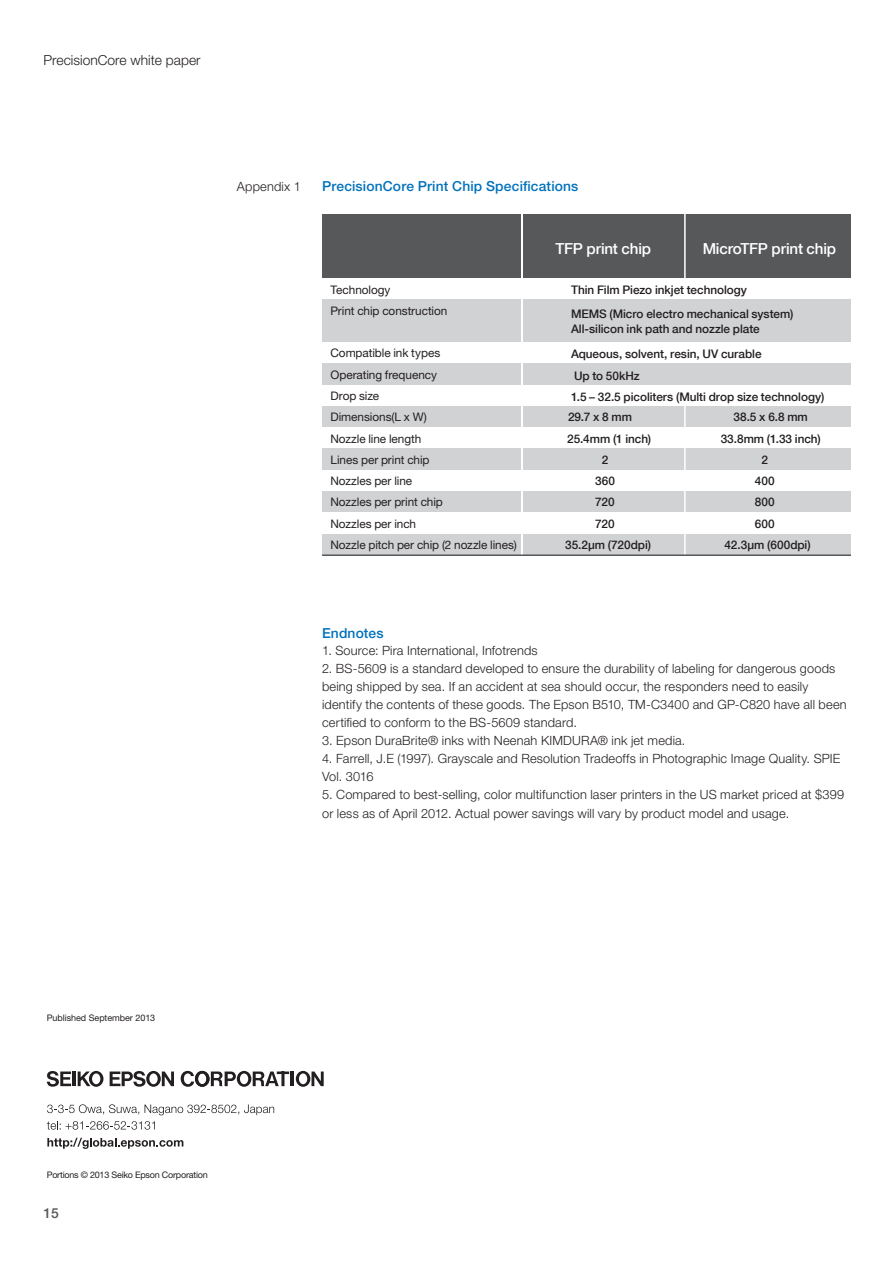
<style>
.page{position:relative;width:893px;height:1263px;background:#fff}
.page>*{position:absolute;margin:0;border:0;box-sizing:border-box;transform-origin:0 0}
.t1{font:500 15.15px "Helvetica Neue";letter-spacing:-.015em;color:#fff}
.t2{font:500 13.8px "Helvetica Neue LT Std";letter-spacing:.01em;color:#0072bc}
.t3{font:300 13.8px "Helvetica Neue LT Std";color:#231f20}
.t4{font:500 13.8px "Helvetica Neue LT Std";color:#57585a}
.t5{font:300 12.75px/18.1px "Helvetica Neue LT Std";letter-spacing:.015em;color:#231f20}
.t6{font:500 11.85px/24px "Helvetica Neue";letter-spacing:-.005em;color:#231f20}
.t7{font:11.85px/21.3px "Helvetica Neue LT Std";letter-spacing:-.005em;color:#231f20}
.t8{font:9px "Helvetica Neue LT Std";letter-spacing:-.025em;color:#231f20}
.t9{font:9px "Helvetica Neue LT Std";letter-spacing:-.005em;color:#231f20}
</style>
<div class="page">
<div style="left:523px;top:299px;width:328px;height:22px;background:#d1d2d4"></div>
<div style="left:523px;top:321px;width:328px;height:21px;background:#d1d2d4"></div>
<div style="left:523px;top:363px;width:328px;height:22px;background:#d1d2d4"></div>
<div style="left:523px;top:406px;width:328px;height:21px;background:#d1d2d4"></div>
<div style="left:523px;top:449px;width:328px;height:21px;background:#d1d2d4"></div>
<div style="left:523px;top:491px;width:328px;height:22px;background:#d1d2d4"></div>
<div style="left:523px;top:534px;width:328px;height:21px;background:#d1d2d4"></div>
<div style="left:523px;top:214px;width:328px;height:64px;background:#57585a"></div>
<div style="left:322px;top:214px;width:199px;height:64px;background:#57585a"></div>
<div style="left:322px;top:299px;width:199px;height:22px;background:#d1d2d4"></div>
<div style="left:322px;top:321px;width:199px;height:21px;background:#d1d2d4"></div>
<div style="left:322px;top:363px;width:199px;height:22px;background:#d1d2d4"></div>
<div style="left:322px;top:406px;width:199px;height:21px;background:#d1d2d4"></div>
<div style="left:322px;top:449px;width:199px;height:21px;background:#d1d2d4"></div>
<div style="left:322px;top:491px;width:199px;height:22px;background:#d1d2d4"></div>
<div style="left:322px;top:534px;width:199px;height:21px;background:#d1d2d4"></div>
<hr style="left:684px;top:214px;width:2px;height:64px;background:#fff">
<hr style="left:684px;top:406px;width:2px;height:168px;background:#fff">
<hr style="left:322px;top:554px;width:529px;height:2px;background:#57585a">
<svg style="left:47px;top:1104px;width:92px;height:10px"></svg>
<svg style="left:145px;top:1104px;width:129px;height:11px"></svg>
<svg style="left:47px;top:1121px;width:108px;height:9px"></svg>
<svg style="left:47px;top:1138px;width:136px;height:11px"></svg>
<hr style="left:73px;top:1071px;width:3px;height:15px;background:#231f20">
<svg style="left:78px;top:1071px;width:25px;height:16px"></svg>
<svg style="left:47px;top:1071px;width:24px;height:16px"></svg>
<svg style="left:110px;top:1071px;width:64px;height:16px"></svg>
<hr style="left:291px;top:1071px;width:3px;height:15px;background:#231f20">
<svg style="left:296px;top:1071px;width:28px;height:16px"></svg>
<svg style="left:181px;top:1071px;width:108px;height:16px"></svg>
<p class="t3" style="left:44px;top:51px;width:158px">PrecisionCore white paper</p>
<p class="t5" style="left:237px;top:177px;width:65px">Appendix 1</p>
<p class="t2" style="left:322px;top:178px;width:258px">PrecisionCore Print Chip Specifications</p>
<p class="t7" style="left:330px;top:278px;width:118px">Technology<br>Print chip construction</p>
<p class="t7" style="left:330px;top:342px;width:188px">Compatible ink types<br>Operating frequency<br>Drop size<br>Dimensions(L x W)<br>Nozzle line length<br>Lines per print chip<br>Nozzles per line<br>Nozzles per print chip<br>Nozzles per inch<br>Nozzle pitch per chip (2 nozzle lines)</p>
<p class="t1" style="left:555px;top:239px;width:97px">TFP print chip</p>
<p class="t1" style="left:703px;top:239px;width:135px">MicroTFP print chip</p>
<p class="t6" style="left:571px;top:277px;width:224px">Thin Film Piezo inkjet technology<br>MEMS (Micro electro mechanical system)</p>
<p class="t6" style="left:571px;top:316px;width:192px;line-height:25.5px">All-silicon ink path and nozzle plate<br>Aqueous, solvent, resin, UV curable</p>
<p class="t6" style="left:571px;top:365px;width:255px;line-height:21.3px">Up to 50kHz<br>1.5 – 32.5 picoliters (Multi drop size technology)</p>
<p class="t6" style="left:568px;top:405px;width:65px">29.7 x 8 mm</p>
<p class="t6" style="left:734px;top:405px;width:76px">38.5 x 6.8 mm</p>
<p class="t6" style="left:567px;top:426px;width:85px">25.4mm (1 inch)</p>
<p class="t6" style="left:721px;top:426px;width:102px">33.8mm (1.33 inch)</p>
<p class="t6" style="left:602px;top:447px;width:8px">2</p>
<p class="t6" style="left:761px;top:447px;width:8px">2</p>
<p class="t6" style="left:595px;top:469px;width:21px">360</p>
<p class="t6" style="left:755px;top:469px;width:21px">400</p>
<p class="t6" style="left:595px;top:490px;width:21px">720</p>
<p class="t6" style="left:755px;top:490px;width:21px">800</p>
<p class="t6" style="left:595px;top:511px;width:21px">720</p>
<p class="t6" style="left:755px;top:511px;width:21px">600</p>
<p class="t6" style="left:565px;top:533px;width:87px">35.2µm (720dpi)</p>
<p class="t6" style="left:725px;top:533px;width:88px">42.3µm (600dpi)</p>
<p class="t2" style="left:322px;top:625px;width:63px">Endnotes</p>
<p class="t5" style="left:322px;top:641px;width:217px">1. Source: Pira International, Infotrends</p>
<p class="t5" style="left:322px;top:659px;width:526px">2. BS-5609 is a standard developed to ensure the durability of labeling for dangerous goods being shipped by sea. If an accident at sea should occur, the responders need to easily identify the contents of these goods. The Epson B510, TM-C3400 and GP-C820 have all been certified to conform to the BS-5609 standard.</p>
<p class="t5" style="left:322px;top:731px;width:365px">3. Epson DuraBrite® inks with Neenah KIMDURA® ink jet media.</p>
<p class="t5" style="left:322px;top:749px;width:520px">4. Farrell, J.E (1997). Grayscale and Resolution Tradeoffs in Photographic Image Quality. SPIE<br>Vol. 3016</p>
<p class="t5" style="left:322px;top:785px;width:523px">5. Compared to best-selling, color multifunction laser printers in the US market priced at $399 or less as of April 2012. Actual power savings will vary by product model and usage.</p>
<p class="t9" style="left:47px;top:1012px;width:110px">Published September 2013</p>
<p class="t8" style="left:47px;top:1170px;width:162px">Portions © 2013 Seiko Epson Corporation</p>
<p class="t4" style="left:44px;top:1205px;width:17px">15</p>
</div>
